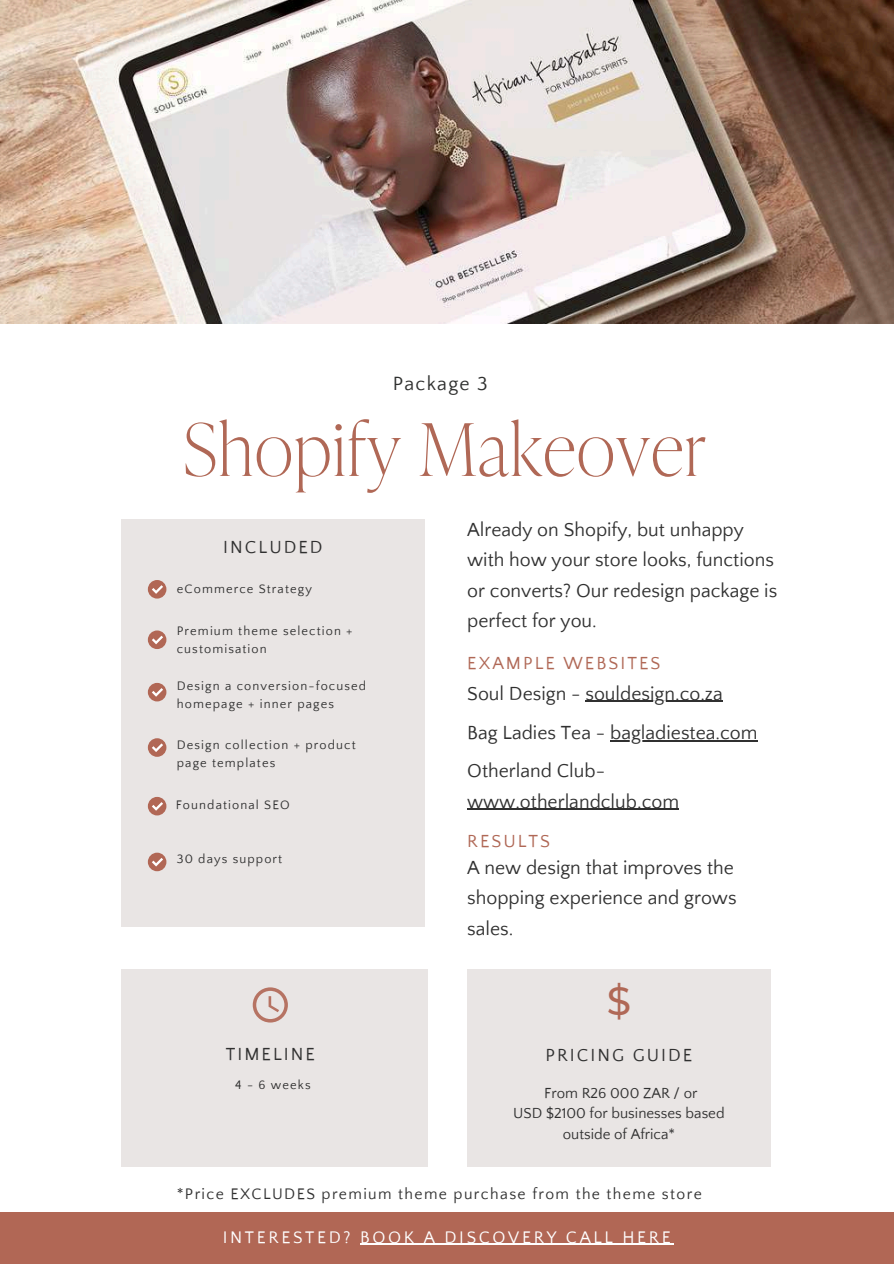
<style>
.page{position:relative;width:894px;height:1264px;background:#fff}
.page>*{position:absolute;margin:0;border:0;box-sizing:border-box;transform-origin:0 0}
.t1{font:100 72.3px "Ivy Presto Display";letter-spacing:.02em;color:#b06856}
.t2{font:500 39.15px "Montserrat";color:#b06856}
.t3{font:19.65px "Quattrocento Sans";letter-spacing:.065em;color:#2f302f}
.t4{font:19.5px/30.3px "Quattrocento Sans";color:#303030}
.t5{font:18px "Quattrocento Sans";letter-spacing:.115em;color:#303030}
.t6{font:18px "Quattrocento Sans";letter-spacing:.115em;color:#b06856}
.t7{font:17.25px "Quattrocento Sans";letter-spacing:.155em;color:#fff}
.t8{font:15.75px "Quattrocento Sans";letter-spacing:.085em;color:#303030}
.t9{font:15px/20.2px "Quattrocento Sans";color:#303030;text-align:center}
.t10{font:12.75px/17.7px "Quattrocento Sans";letter-spacing:.085em;color:#303030}
</style>
<div class="page">
<img style="left:0;top:0;width:893px;height:323px">
<div style="left:121px;top:519px;width:303px;height:407px;background:#e9e5e4"></div>
<div style="left:148px;top:580px;width:18px;height:18px;background:#b16755;border-radius:50%"></div>
<svg style="left:152px;top:585px;width:11px;height:9px"></svg>
<div style="left:121px;top:969px;width:307px;height:197px;background:#e9e5e4"></div>
<div style="left:467px;top:969px;width:303px;height:197px;background:#e9e5e4"></div>
<div style="left:148px;top:852px;width:18px;height:19px;background:#b16755;border-radius:50%"></div>
<svg style="left:152px;top:858px;width:11px;height:8px"></svg>
<div style="left:148px;top:797px;width:18px;height:18px;background:#b16755;border-radius:50%"></div>
<svg style="left:152px;top:802px;width:11px;height:8px"></svg>
<div style="left:148px;top:630px;width:18px;height:19px;background:#b16755;border-radius:50%"></div>
<svg style="left:152px;top:635px;width:11px;height:9px"></svg>
<div style="left:148px;top:683px;width:18px;height:18px;background:#b16755;border-radius:50%"></div>
<svg style="left:152px;top:688px;width:11px;height:8px"></svg>
<div style="left:148px;top:738px;width:18px;height:18px;background:#b16755;border-radius:50%"></div>
<svg style="left:152px;top:743px;width:11px;height:9px"></svg>
<svg style="left:253px;top:987px;width:35px;height:35px"></svg>
<div style="left:0;top:1211px;width:893px;height:52px;background:#b16755"></div>
<hr style="left:360px;top:1243px;width:313px;height:1px;background:#fff">
<hr style="left:585px;top:700px;width:137px;height:2px;background:#303030">
<hr style="left:610px;top:740px;width:147px;height:1px;background:#303030">
<hr style="left:467px;top:808px;width:212px;height:1px;background:#303030">
<p class="t3" style="left:393px;top:373px;width:96px">Package 3</p>
<h1 class="t1" style="left:183px;top:397px;width:523px">Shopify Makeover</h1>
<p class="t5" style="left:223px;top:537px;width:101px">INCLUDED</p>
<p class="t10" style="left:177px;top:580px;width:137px">eCommerce Strategy</p>
<p class="t10" style="left:177px;top:622px;width:177px">Premium theme selection + customisation</p>
<p class="t10" style="left:177px;top:677px;width:191px">Design a conversion-focused homepage + inner pages</p>
<p class="t10" style="left:177px;top:736px;width:180px">Design collection + product page templates</p>
<p class="t10" style="left:176px;top:796px;width:115px">Foundational SEO</p>
<p class="t10" style="left:177px;top:850px;width:107px">30 days support</p>
<p class="t5" style="left:226px;top:1044px;width:90px">TIMELINE</p>
<p class="t10" style="left:235px;top:1076px;width:77px">4 - 6 weeks</p>
<p class="t4" style="left:467px;top:515px;width:311px">Already on Shopify, but unhappy with how your store looks, functions or converts? Our redesign package is perfect for you.</p>
<p class="t6" style="left:467px;top:654px;width:194px">EXAMPLE WEBSITES</p>
<p class="t4" style="left:467px;top:674px;width:292px;line-height:38.7px">Soul Design - souldesign.co.za<br>Bag Ladies Tea - bagladiestea.com<br>Otherland Club-</p>
<p class="t4" style="left:467px;top:786px;width:213px">www.otherlandclub.com</p>
<p class="t6" style="left:467px;top:831px;width:84px">RESULTS</p>
<p class="t4" style="left:467px;top:853px;width:271px">A new design that improves the shopping experience and grows sales.</p>
<h2 class="t2" style="left:606px;top:977px;width:26px">$</h2>
<p class="t5" style="left:545px;top:1046px;width:148px">PRICING GUIDE</p>
<p class="t9" style="left:513px;top:1083px;width:213px">From R26 000 ZAR / or<br>USD $2100 for businesses based outside of Africa*</p>
<p class="t8" style="left:177px;top:1185px;width:526px">*Price EXCLUDES premium theme purchase from the theme store</p>
<p class="t7" style="left:223px;top:1227px;width:449px">INTERESTED? BOOK A DISCOVERY CALL HERE</p>
</div>
